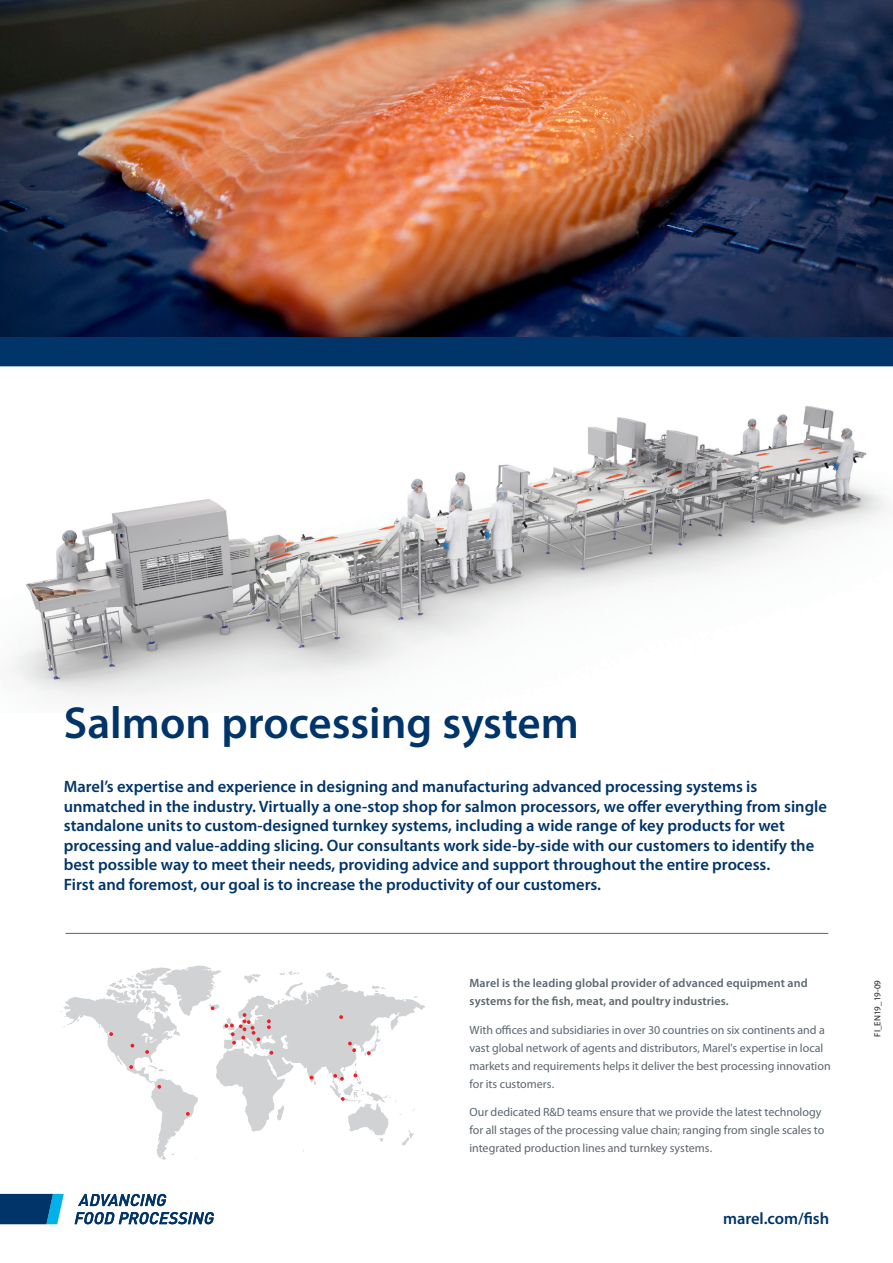
<style>
.page{position:relative;width:893px;height:1263px;background:#fff}
.page>*{position:absolute;margin:0;border:0;box-sizing:border-box;transform-origin:0 0}
.t1{font:600 45px "Myriad Pro";color:#013469}
.t2{font:600 16.5px/19.5px "Myriad Pro";color:#013469}
.t3{font:12px/18px "Myriad Pro";letter-spacing:-.005em;color:#5a676e}
.t4{font:600 12px/18px "Myriad Pro";letter-spacing:.01em;color:#5a676e}
.t5{font:9px "Myriad Pro";color:#231f20}
</style>
<div class="page">
<img style="left:0;top:366px;width:893px;height:333px">
<svg style="left:0;top:1194px;width:64px;height:30px;background:#0f5486"></svg>
<svg style="left:78px;top:1194px;width:88px;height:12px"></svg>
<svg style="left:75px;top:1212px;width:139px;height:12px"></svg>
<div style="left:0;top:336px;width:893px;height:30px;background:#013469"></div>
<svg style="left:60px;top:965px;width:365px;height:195px"></svg>
<svg style="left:109px;top:1032px;width:4px;height:4px"></svg>
<svg style="left:145px;top:1050px;width:4px;height:4px"></svg>
<svg style="left:129px;top:1065px;width:4px;height:4px"></svg>
<svg style="left:211px;top:1006px;width:4px;height:4px"></svg>
<svg style="left:157px;top:1085px;width:4px;height:4px"></svg>
<svg style="left:225px;top:1013px;width:35px;height:31px"></svg>
<svg style="left:267px;top:1019px;width:4px;height:10px"></svg>
<svg style="left:339px;top:1015px;width:4px;height:4px"></svg>
<svg style="left:367px;top:1051px;width:4px;height:4px"></svg>
<svg style="left:348px;top:1042px;width:8px;height:10px"></svg>
<svg style="left:333px;top:1074px;width:11px;height:7px"></svg>
<svg style="left:353px;top:1073px;width:4px;height:4px"></svg>
<svg style="left:341px;top:1097px;width:4px;height:4px"></svg>
<svg style="left:186px;top:1112px;width:4px;height:4px"></svg>
<svg style="left:270px;top:1051px;width:3px;height:4px"></svg>
<hr style="left:65px;top:933px;width:763px;height:1px;background:#5a676e">
<img style="left:0;top:0;width:893px;height:336px">
<h1 class="t1" style="left:64px;top:694px;width:517px">Salmon processing system</h1>
<p class="t2" style="left:64px;top:776px;width:765px">Marel’s expertise and experience in designing and manufacturing advanced processing systems is unmatched in the industry. Virtually a one-stop shop for salmon processors, we offer everything from single standalone units to custom-designed turnkey systems, including a wide range of key products for wet processing and value-adding slicing. Our consultants work side-by-side with our customers to identify the best possible way to meet their needs, providing advice and support throughout the entire process.<br>First and foremost, our goal is to increase the productivity of our customers.</p>
<p class="t4" style="left:469px;top:974px;width:340px">Marel is the leading global provider of advanced equipment and systems for the fish, meat, and poultry industries.</p>
<p class="t3" style="left:469px;top:1021px;width:363px">With offices and subsidiaries in over 30 countries on six continents and a vast global network of agents and distributors, Marel's expertise in local markets and requirements helps it deliver the best processing innovation for its customers.</p>
<p class="t3" style="left:469px;top:1103px;width:356px">Our dedicated R&amp;D teams ensure that we provide the latest technology for all stages of the processing value chain; ranging from single scales to integrated production lines and turnkey systems.</p>
<p class="t2" style="left:723px;top:1208px;width:108px">marel.com/fish</p>
<p class="t5" style="left:872px;top:1036px;width:58px;rotate:-90deg">FI_EN19_19-09</p>
</div>
